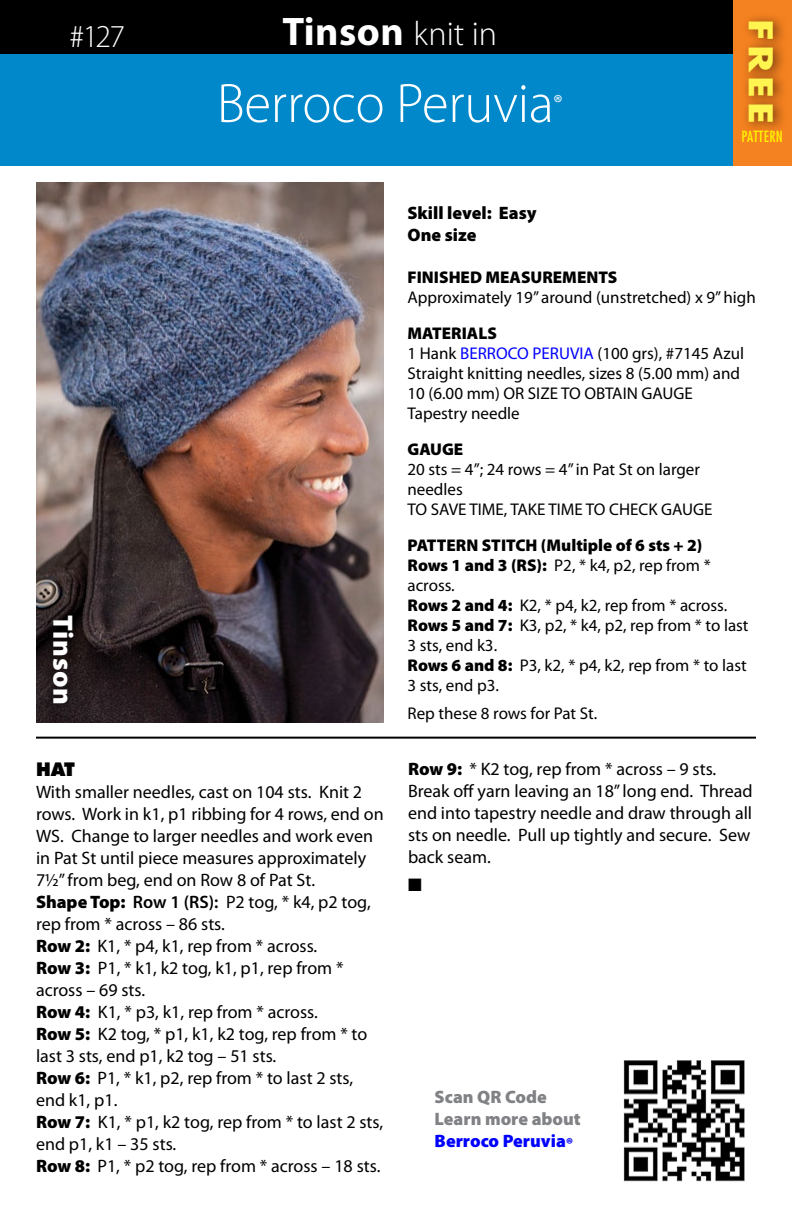
<style>
.page{position:relative;width:792px;height:1224px;background:#fff}
.page>*{position:absolute;margin:0;border:0;box-sizing:border-box;transform-origin:0 0}
.t1{font:300 56px "Myriad Pro";letter-spacing:-.005em;color:#fff}
.t2{font:700 40px "Myriad Pro";letter-spacing:.01em;color:#fff}
.t3{font:700 32px "Futura";color:#fff450;scale:1.25 1}
.t4{font:300 32px "Myriad Pro";color:#fff}
.t5{font:900 28px "Myriad Pro";letter-spacing:.025em;color:#fff}
.t6{font:22px "Myriad Pro";color:#fff}
.t7{font:18px/22px "Myriad Pro";color:#000}
.t8{font:900 18px/22px "Myriad Pro";color:#808285}
.t9{font:900 18px/22px "Myriad Pro";color:#000}
.t10{font:800 18px "Futura";color:#000}
.t11{font:18px "Zapf Dingbats ITC";color:#000}
.t12{font:17px/20px "Myriad Pro";color:#000}
.t13{font:900 17px "Myriad Pro";color:#000}
.t14{font:condensed 15px "Futura";letter-spacing:.025em;color:#fff200}
.s1{font-weight:300;font-size:34px}
.s2{font-weight:900}
.s3{font-weight:600}
.s4{color:#00f}
</style>
<div class="page">
<div style="left:0;top:0;width:792px;height:54px;background:#000"></div>
<div style="left:0;top:54px;width:792px;height:112px;background:#0088cb"></div>
<hr style="left:36px;top:737px;width:720px;height:2px;background:#000">
<img style="left:36px;top:182px;width:348px;height:541px">
<div style="left:734px;top:0;width:58px;height:166px;background:#f58220"></div>
<div style="left:740px;top:13px;width:47px;height:122px;background:#000;opacity:.55"></div>
<img style="left:623px;top:1060px;width:122px;height:122px">
<div style="left:37px;top:599px;width:52px;height:120px;background:#000;opacity:.96"></div>
<h3 class="t4" style="left:70px;top:18px;width:57px">#127</h3>
<h2 class="t2" style="left:282px;top:9px;width:216px">Tinson <span class="s1">knit in</span></h2>
<h1 class="t1" style="left:217px;top:73px;width:338px">Berroco Peruvia</h1>
<p class="t6" style="left:553px;top:91px;width:11px">®</p>
<h3 class="t3" style="left:783px;top:19px;width:85px;rotate:90deg">FREE</h3>
<p class="t14" style="left:742px;top:127px;width:43px">PATTERN</p>
<h3 class="t5" style="left:79px;top:615px;width:91px;rotate:90deg">Tinson</h3>
<p class="t10" style="left:36px;top:758px;width:40px">HAT</p>
<p class="t7" style="left:36px;top:782px;width:349px">With smaller needles, cast on 104 sts. Knit 2 rows. Work in k1, p1 ribbing for 4 rows, end on WS. Change to larger needles and work even in Pat St until piece measures approximately 7½” from beg, end on Row 8 of Pat St.<br><span class="s2">Shape Top:</span> <span class="s3">Row 1 (RS):</span> P2 tog, * k4, p2 tog, rep from * across – 86 sts.<br><span class="s2">Row 2:</span> K1, * p4, k1, rep from * across.<br><span class="s2">Row 3:</span> P1, * k1, k2 tog, k1, p1, rep from * across – 69 sts.<br><span class="s2">Row 4:</span> K1, * p3, k1, rep from * across.<br><span class="s2">Row 5:</span> K2 tog, * p1, k1, k2 tog, rep from * to last 3 sts, end p1, k2 tog – 51 sts.<br><span class="s2">Row 6:</span> P1, * k1, p2, rep from * to last 2 sts, end k1, p1.<br><span class="s2">Row 7:</span> K1, * p1, k2 tog, rep from * to last 2 sts, end p1, k1 – 35 sts.<br><span class="s2">Row 8:</span> P1, * p2 tog, rep from * across – 18 sts.</p>
<p class="t9" style="left:408px;top:202px;width:131px">Skill level: Easy<br>One size</p>
<p class="t13" style="left:408px;top:267px;width:211px">FINISHED MEASUREMENTS</p>
<p class="t12" style="left:408px;top:287px;width:350px">Approximately 19” around (unstretched) x 9” high</p>
<p class="t12" style="left:408px;top:323px;width:338px"><span class="s2">MATERIALS<br></span>1 Hank <span class="s4">BERROCO PERUVIA</span> (100 grs), #7145 Azul<br>Straight knitting needles, sizes 8 (5.00 mm) and<br>10 (6.00 mm) OR SIZE TO OBTAIN GAUGE<br>Tapestry needle</p>
<p class="t13" style="left:408px;top:439px;width:57px">GAUGE</p>
<p class="t12" style="left:408px;top:459px;width:306px">20 sts = 4”; 24 rows = 4” in Pat St on larger needles<br>TO SAVE TIME, TAKE TIME TO CHECK GAUGE</p>
<p class="t12" style="left:408px;top:535px;width:343px"><span class="s2">PATTERN STITCH (Multiple of 6 sts + 2)<br>Rows 1 and 3 (RS):</span> P2, * k4, p2, rep from * across.<br><span class="s2">Rows 2 and 4:</span> K2, * p4, k2, rep from * across.<br><span class="s2">Rows 5 and 7:</span> K3, p2, * k4, p2, rep from * to last<br>3 sts, end k3.<br><span class="s2">Rows 6 and 8:</span> P3, k2, * p4, k2, rep from * to last<br>3 sts, end p3.</p>
<p class="t12" style="left:408px;top:704px;width:191px">Rep these 8 rows for Pat St.</p>
<p class="t7" style="left:408px;top:759px;width:346px"><span class="s2">Row 9:</span> * K2 tog, rep from * across – 9 sts.<br>Break off yarn leaving an 18” long end. Thread end into tapestry needle and draw through all sts on needle. Pull up tightly and secure. Sew back seam.</p>
<p class="t11" style="left:408px;top:877px;width:15px">■</p>
<p class="t8" style="left:435px;top:1086px;width:148px">Scan QR Code<br>Learn more about<br><span class="s4">Berroco Peruvia</span><sub>®</sub></p>
</div>
